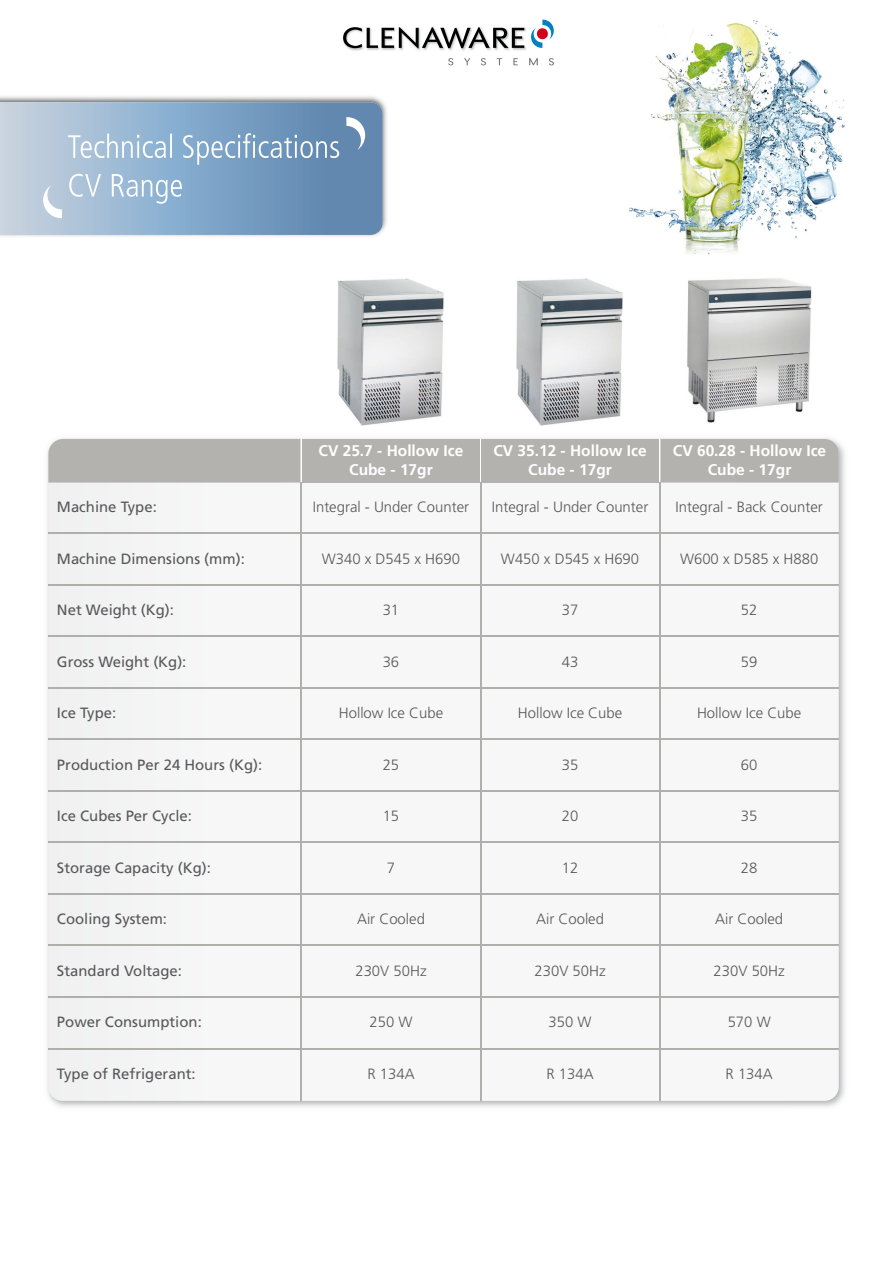
<style>
.page{position:relative;width:893px;height:1263px;background:#fff}
.page>*{position:absolute;margin:0;border:0;box-sizing:border-box;transform-origin:0 0}
.t1{font:700 15.45px/18.6px "Frutiger";color:#fff;text-align:center}
.t2{font:300 14.85px "Frutiger";color:#58585a}
.t3{font:14.85px "Frutiger";color:#58585a}
</style>
<div class="page">
<svg style="left:48px;top:483px;width:791px;height:618px"></svg>
<div style="left:302px;top:439px;width:178px;height:44px;background:#b3b2af"></div>
<div style="left:481px;top:439px;width:178px;height:44px;background:#b3b2af"></div>
<div style="left:48px;top:439px;width:252px;height:44px;background:#b3b2af"></div>
<hr style="left:300px;top:483px;width:2px;height:51px;background:#afafac">
<hr style="left:480px;top:483px;width:1px;height:51px;background:#afafac">
<hr style="left:659px;top:483px;width:1px;height:51px;background:#afafac">
<hr style="left:48px;top:532px;width:791px;height:2px;background:#afafac">
<div style="left:660px;top:439px;width:179px;height:44px;background:#b3b2af"></div>
<hr style="left:300px;top:534px;width:2px;height:52px;background:#afafac">
<hr style="left:480px;top:534px;width:1px;height:52px;background:#afafac">
<hr style="left:659px;top:534px;width:1px;height:52px;background:#afafac">
<hr style="left:48px;top:584px;width:791px;height:2px;background:#afafac">
<hr style="left:300px;top:586px;width:2px;height:51px;background:#afafac">
<hr style="left:480px;top:586px;width:1px;height:51px;background:#afafac">
<hr style="left:659px;top:586px;width:1px;height:51px;background:#afafac">
<hr style="left:48px;top:635px;width:791px;height:2px;background:#afafac">
<hr style="left:300px;top:637px;width:2px;height:52px;background:#afafac">
<hr style="left:480px;top:637px;width:1px;height:52px;background:#afafac">
<hr style="left:659px;top:637px;width:1px;height:52px;background:#afafac">
<hr style="left:48px;top:687px;width:791px;height:2px;background:#afafac">
<hr style="left:300px;top:689px;width:2px;height:51px;background:#afafac">
<hr style="left:480px;top:689px;width:1px;height:51px;background:#afafac">
<hr style="left:659px;top:689px;width:1px;height:51px;background:#afafac">
<hr style="left:48px;top:738px;width:791px;height:2px;background:#afafac">
<hr style="left:300px;top:740px;width:2px;height:52px;background:#afafac">
<hr style="left:480px;top:740px;width:1px;height:52px;background:#afafac">
<hr style="left:659px;top:740px;width:1px;height:52px;background:#afafac">
<hr style="left:48px;top:790px;width:791px;height:2px;background:#afafac">
<hr style="left:300px;top:792px;width:2px;height:51px;background:#afafac">
<hr style="left:480px;top:792px;width:1px;height:51px;background:#afafac">
<hr style="left:659px;top:792px;width:1px;height:51px;background:#afafac">
<hr style="left:48px;top:841px;width:791px;height:2px;background:#afafac">
<hr style="left:300px;top:843px;width:2px;height:52px;background:#afafac">
<hr style="left:480px;top:843px;width:1px;height:52px;background:#afafac">
<hr style="left:659px;top:843px;width:1px;height:52px;background:#afafac">
<hr style="left:48px;top:893px;width:791px;height:2px;background:#afafac">
<hr style="left:301px;top:895px;width:1px;height:51px;background:#afafac">
<hr style="left:480px;top:895px;width:1px;height:51px;background:#afafac">
<hr style="left:659px;top:895px;width:1px;height:51px;background:#afafac">
<hr style="left:48px;top:944px;width:791px;height:2px;background:#afafac">
<hr style="left:301px;top:946px;width:1px;height:52px;background:#afafac">
<hr style="left:480px;top:946px;width:1px;height:52px;background:#afafac">
<hr style="left:659px;top:946px;width:1px;height:52px;background:#afafac">
<hr style="left:48px;top:996px;width:791px;height:2px;background:#afafac">
<hr style="left:301px;top:998px;width:1px;height:51px;background:#afafac">
<hr style="left:480px;top:998px;width:1px;height:51px;background:#afafac">
<hr style="left:659px;top:998px;width:1px;height:51px;background:#afafac">
<hr style="left:48px;top:1047px;width:791px;height:2px;background:#afafac">
<hr style="left:301px;top:1049px;width:1px;height:52px;background:#afafac">
<hr style="left:480px;top:1049px;width:1px;height:52px;background:#afafac">
<hr style="left:659px;top:1049px;width:1px;height:52px;background:#afafac">
<img style="left:337px;top:278px;width:107px;height:148px">
<img style="left:516px;top:278px;width:107px;height:148px">
<img style="left:687px;top:278px;width:125px;height:145px">
<img style="left:348px;top:27px;width:179px;height:24px">
<svg style="left:531px;top:20px;width:23px;height:28px"></svg>
<svg style="left:343px;top:27px;width:181px;height:21px"></svg>
<svg style="left:448px;top:58px;width:5px;height:7px"></svg>
<svg style="left:464px;top:58px;width:6px;height:7px"></svg>
<svg style="left:481px;top:58px;width:5px;height:7px"></svg>
<svg style="left:497px;top:58px;width:5px;height:7px"></svg>
<svg style="left:513px;top:58px;width:5px;height:7px"></svg>
<svg style="left:529px;top:58px;width:9px;height:7px"></svg>
<svg style="left:549px;top:58px;width:5px;height:7px"></svg>
<img style="left:0;top:96px;width:387px;height:141px">
<svg style="left:0;top:102px;width:383px;height:133px;background:#8aa9c7"></svg>
<svg style="left:68px;top:133px;width:271px;height:32px;background:#97b5d0"></svg>
<svg style="left:69px;top:174px;width:113px;height:30px;background:#adc6dc"></svg>
<svg style="left:43px;top:185px;width:19px;height:33px"></svg>
<svg style="left:346px;top:117px;width:19px;height:33px"></svg>
<img style="left:629px;top:20px;width:216px;height:235px">
<p class="t1" style="left:319px;top:441px;width:146px">CV 25.7 - Hollow Ice<br>Cube - 17gr</p>
<p class="t1" style="left:493px;top:441px;width:155px">CV 35.12 - Hollow Ice<br>Cube - 17gr</p>
<p class="t1" style="left:673px;top:441px;width:155px">CV 60.28 - Hollow Ice<br>Cube - 17gr</p>
<p class="t3" style="left:57px;top:498px;width:101px">Machine Type:</p>
<p class="t2" style="left:492px;top:499px;width:158px">Integral - Under Counter</p>
<p class="t2" style="left:675px;top:499px;width:149px">Integral - Back Counter</p>
<p class="t2" style="left:313px;top:499px;width:158px">Integral - Under Counter</p>
<p class="t3" style="left:57px;top:550px;width:189px">Machine Dimensions (mm):</p>
<p class="t2" style="left:322px;top:550px;width:140px">W340 x D545 x H690</p>
<p class="t2" style="left:501px;top:550px;width:140px">W450 x D545 x H690</p>
<p class="t2" style="left:680px;top:550px;width:140px">W600 x D585 x H880</p>
<p class="t3" style="left:57px;top:601px;width:119px">Net Weight (Kg):</p>
<p class="t2" style="left:383px;top:602px;width:18px">31</p>
<p class="t2" style="left:562px;top:602px;width:18px">37</p>
<p class="t2" style="left:741px;top:602px;width:18px">52</p>
<p class="t3" style="left:57px;top:653px;width:131px">Gross Weight (Kg):</p>
<p class="t2" style="left:383px;top:653px;width:18px">36</p>
<p class="t2" style="left:562px;top:653px;width:18px">43</p>
<p class="t2" style="left:741px;top:653px;width:18px">59</p>
<p class="t3" style="left:57px;top:704px;width:61px">Ice Type:</p>
<p class="t2" style="left:339px;top:705px;width:106px">Hollow Ice Cube</p>
<p class="t2" style="left:518px;top:705px;width:106px">Hollow Ice Cube</p>
<p class="t2" style="left:697px;top:705px;width:106px">Hollow Ice Cube</p>
<p class="t3" style="left:57px;top:756px;width:207px">Production Per 24 Hours (Kg):</p>
<p class="t2" style="left:383px;top:756px;width:18px">25</p>
<p class="t2" style="left:562px;top:756px;width:18px">35</p>
<p class="t2" style="left:741px;top:756px;width:18px">60</p>
<p class="t3" style="left:57px;top:807px;width:136px">Ice Cubes Per Cycle:</p>
<p class="t2" style="left:383px;top:808px;width:18px">15</p>
<p class="t2" style="left:562px;top:808px;width:18px">20</p>
<p class="t2" style="left:741px;top:808px;width:18px">35</p>
<p class="t3" style="left:57px;top:859px;width:155px">Storage Capacity (Kg):</p>
<p class="t2" style="left:387px;top:859px;width:10px">7</p>
<p class="t2" style="left:562px;top:859px;width:18px">12</p>
<p class="t2" style="left:741px;top:859px;width:18px">28</p>
<p class="t3" style="left:57px;top:910px;width:112px">Cooling System:</p>
<p class="t2" style="left:357px;top:911px;width:69px">Air Cooled</p>
<p class="t2" style="left:536px;top:911px;width:69px">Air Cooled</p>
<p class="t2" style="left:715px;top:911px;width:69px">Air Cooled</p>
<p class="t3" style="left:57px;top:962px;width:127px">Standard Voltage:</p>
<p class="t2" style="left:355px;top:962px;width:73px">230V 50Hz</p>
<p class="t2" style="left:534px;top:962px;width:73px">230V 50Hz</p>
<p class="t2" style="left:714px;top:962px;width:73px">230V 50Hz</p>
<p class="t3" style="left:57px;top:1013px;width:146px">Power Consumption:</p>
<p class="t2" style="left:369px;top:1014px;width:45px">250 W</p>
<p class="t2" style="left:549px;top:1014px;width:45px">350 W</p>
<p class="t2" style="left:728px;top:1014px;width:45px">570 W</p>
<p class="t3" style="left:57px;top:1065px;width:140px">Type of Refrigerant:</p>
<p class="t2" style="left:367px;top:1065px;width:49px">R 134A</p>
<p class="t2" style="left:546px;top:1065px;width:49px">R 134A</p>
<p class="t2" style="left:726px;top:1065px;width:49px">R 134A</p>
</div>
